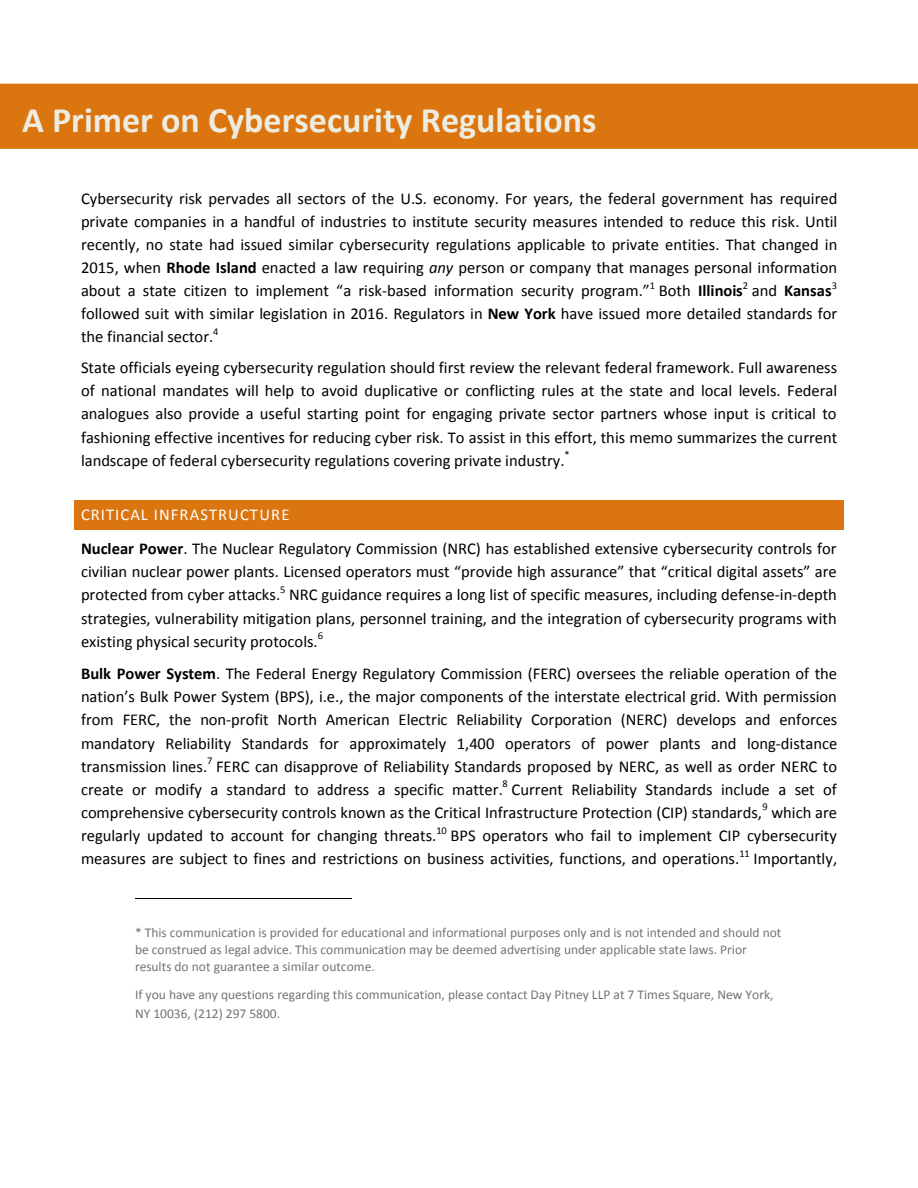
<style>
.page{position:relative;width:918px;height:1188px;background:#fff}
.page>*{position:absolute;margin:0;border:0;box-sizing:border-box;transform-origin:0 0}
.t1{font:700 36px "Calibri";color:#eeece1}
.t2{font:16.5px/23.1px "Calibri";color:#000;text-align:justify}
.t3{font:16.5px "Calibri";letter-spacing:.065em;color:#fff}
.t4{font:700 16.5px "Calibri";color:#000}
.t5{font:13.5px/17px "Calibri";color:#737373}
.t6{font:10.5px "Calibri";color:#000}
.s1{font-weight:700}
.s2{font-style:italic}
.s3{font-weight:400}
</style>
<div class="page">
<div style="left:79px;top:505px;width:760px;height:20px;background:#db750f"></div>
<svg style="left:74px;top:500px;width:5px;height:5px"></svg>
<div style="left:79px;top:500px;width:760px;height:5px;background:#db750f"></div>
<svg style="left:839px;top:500px;width:5px;height:5px"></svg>
<svg style="left:74px;top:525px;width:5px;height:5px"></svg>
<div style="left:79px;top:525px;width:760px;height:5px;background:#db750f"></div>
<svg style="left:839px;top:525px;width:5px;height:5px"></svg>
<div style="left:74px;top:505px;width:5px;height:20px;background:#db750f"></div>
<div style="left:839px;top:505px;width:5px;height:20px;background:#db750f"></div>
<hr style="left:135px;top:898px;width:216px;height:1px;background:#000">
<div style="left:0;top:84px;width:918px;height:64px;background:#db750f"></div>
<div style="left:0;top:84px;width:918px;height:65px;border:2px solid #db750f"></div>
<p class="t1" style="left:22px;top:105px;width:576px">A Primer on Cybersecurity Regulations</p>
<p class="t2" style="left:81px;top:188px;width:758px">Cybersecurity risk pervades all sectors of the U.S. economy. For years, the federal government has required private companies in a handful of industries to institute security measures intended to reduce this risk. Until recently, no state had issued similar cybersecurity regulations applicable to private entities. That changed in 2015, when <span class="s1">Rhode Island</span> enacted a law requiring <span class="s2">any</span> person or company that manages personal information about a state citizen to implement “a risk-based information security program.”</p>
<p class="t6" style="left:650px;top:281px;width:7px">1</p>
<p class="t4" style="left:659px;top:284px;width:86px"><span class="s3">Both</span> Illinois</p>
<p class="t6" style="left:743px;top:281px;width:7px">2</p>
<p class="t4" style="left:752px;top:284px;width:81px"><span class="s3">and</span> Kansas</p>
<p class="t6" style="left:832px;top:281px;width:7px">3</p>
<p class="t2" style="left:81px;top:304px;width:758px">followed suit with similar legislation in 2016. Regulators in <span class="s1">New York</span> have issued more detailed standards for the financial sector.</p>
<p class="t6" style="left:213px;top:327px;width:7px">4</p>
<p class="t2" style="left:81px;top:357px;width:758px">State officials eyeing cybersecurity regulation should first review the relevant federal framework. Full awareness of national mandates will help to avoid duplicative or conflicting rules at the state and local levels. Federal analogues also provide a useful starting point for engaging private sector partners whose input is critical to fashioning effective incentives for reducing cyber risk. To assist in this effort, this memo summarizes the current landscape of federal cybersecurity regulations covering private industry.</p>
<p class="t6" style="left:565px;top:450px;width:7px">*</p>
<h1 class="t3" style="left:81px;top:508px;width:210px">CRITICAL INFRASTRUCTURE</h1>
<p class="t2" style="left:81px;top:538px;width:757px"><span class="s1">Nuclear Power</span>. The Nuclear Regulatory Commission (NRC) has established extensive cybersecurity controls for civilian nuclear power plants. Licensed operators must “provide high assurance” that “critical digital assets” are protected from cyber attacks.</p>
<p class="t6" style="left:280px;top:585px;width:7px">5</p>
<p class="t2" style="left:81px;top:585px;width:758px;text-indent:208px">NRC guidance requires a long list of specific measures, including defense-in-depth strategies, vulnerability mitigation plans, personnel training, and the integration of cybersecurity programs with existing physical security protocols.</p>
<p class="t6" style="left:318px;top:631px;width:7px">6</p>
<p class="t2" style="left:81px;top:663px;width:758px"><span class="s1">Bulk Power System</span>. The Federal Energy Regulatory Commission (FERC) oversees the reliable operation of the nation’s Bulk Power System (BPS), i.e., the major components of the interstate electrical grid. With permission from FERC, the non-profit North American Electric Reliability Corporation (NERC) develops and enforces mandatory Reliability Standards for approximately 1,400 operators of power plants and long-distance transmission lines.</p>
<p class="t6" style="left:207px;top:756px;width:7px">7</p>
<p class="t2" style="left:81px;top:756px;width:758px;text-indent:135px">FERC can disapprove of Reliability Standards proposed by NERC, as well as order NERC to create or modify a standard to address a specific matter.</p>
<p class="t6" style="left:503px;top:779px;width:7px">8</p>
<p class="t2" style="left:81px;top:779px;width:758px;text-indent:431px">Current Reliability Standards include a set of comprehensive cybersecurity controls known as the Critical Infrastructure Protection (CIP) standards,</p>
<p class="t6" style="left:762px;top:803px;width:7px">9</p>
<p class="t2" style="left:771px;top:802px;width:67px">which are</p>
<p class="t2" style="left:81px;top:825px;width:357px">regularly updated to account for changing threats.</p>
<p class="t6" style="left:436px;top:826px;width:12px">10</p>
<p class="t2" style="left:81px;top:825px;width:757px;text-indent:370px">BPS operators who fail to implement CIP cybersecurity measures are subject to fines and restrictions on business activities, functions, and operations.</p>
<p class="t6" style="left:739px;top:849px;width:12px">11</p>
<p class="t2" style="left:754px;top:849px;width:85px">Importantly,</p>
<p class="t5" style="left:135px;top:925px;width:648px">* This communication is provided for educational and informational purposes only and is not intended and should not be construed as legal advice. This communication may be deemed advertising under applicable state laws. Prior results do not guarantee a similar outcome.</p>
<p class="t5" style="left:135px;top:986px;width:640px;line-height:18.9px">If you have any questions regarding this communication, please contact Day Pitney LLP at 7 Times Square, New York,<br>NY 10036, (212) 297 5800.</p>
</div>
